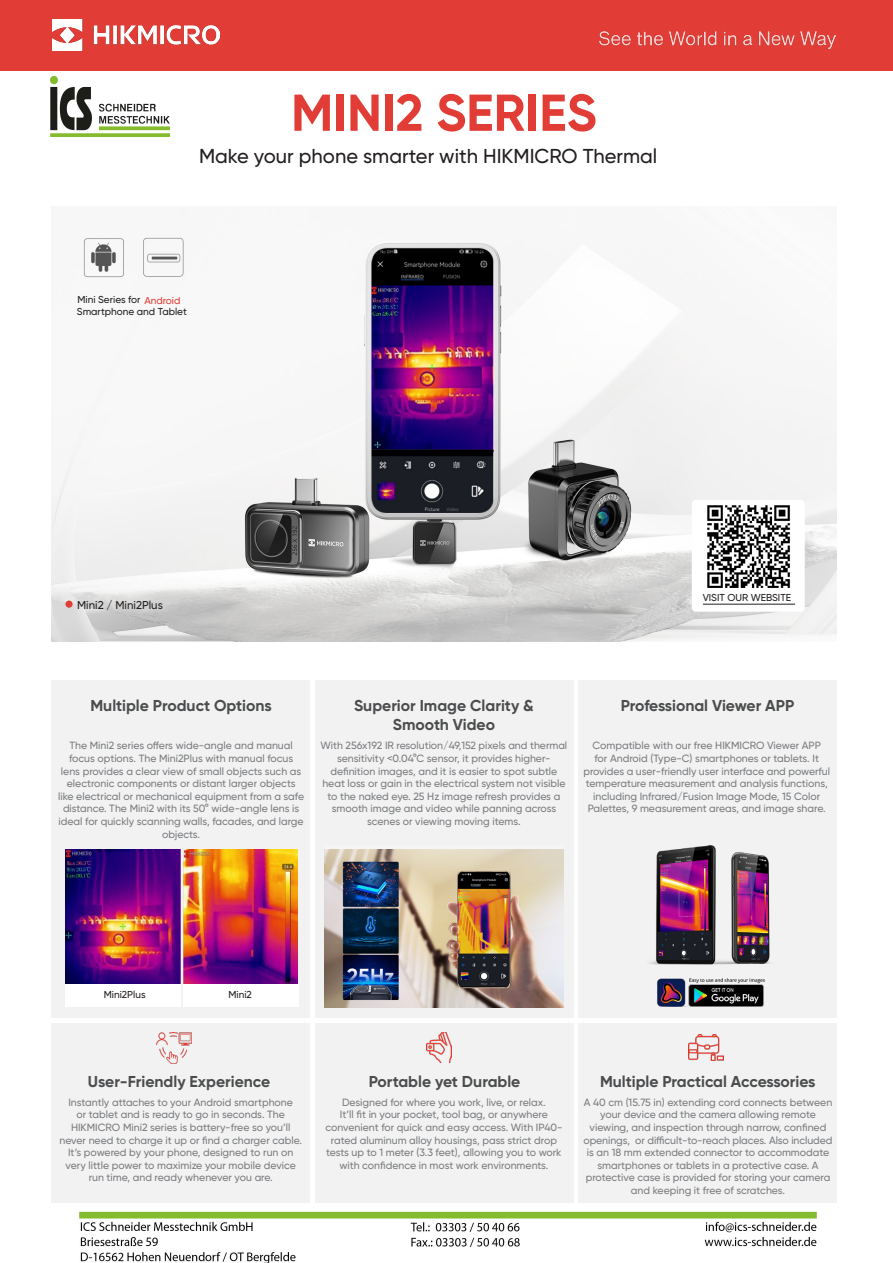
<style>
.page{position:relative;width:893px;height:1263px;background:#fff}
.page>*{position:absolute;margin:0;border:0;box-sizing:border-box;transform-origin:0 0}
.t1{font:700 51.75px "Gilroy";color:#e13d36}
.t2{font:500 20.1px "Gilroy";color:#231f20}
.t3{font:700 15.75px "Gilroy";color:#4b4c4d}
.t4{font:500 11.4px "Gilroy";color:#231f20}
.t5{font:500 10.5px/12.6px "Gilroy";color:#7a7c7f;text-align:center}
.t6{font:500 10.05px "Gilroy";color:#231f20}
.s1{color:#e13d36}
</style>
<div class="page">
<div style="left:0;top:0;width:893px;height:70px;background:#e13d36"></div>
<img style="left:52px;top:19px;width:168px;height:32px">
<img style="left:600px;top:32px;width:236px;height:17px">
<div style="left:52px;top:680px;width:258px;height:338px;background:#f2f2f2"></div>
<div style="left:52px;top:1023px;width:258px;height:179px;background:#f2f2f2"></div>
<div style="left:315px;top:680px;width:258px;height:338px;background:#f2f2f2"></div>
<div style="left:315px;top:1023px;width:258px;height:179px;background:#f2f2f2"></div>
<div style="left:578px;top:680px;width:258px;height:338px;background:#f2f2f2"></div>
<div style="left:578px;top:1023px;width:258px;height:179px;background:#f2f2f2"></div>
<img style="left:52px;top:237px;width:784px;height:405px">
<div style="left:692px;top:500px;width:113px;height:112px;background:#fff;border-radius:4px"></div>
<img style="left:707px;top:505px;width:83px;height:83px">
<hr style="left:703px;top:604px;width:92px;height:1px;background:#231f20">
<div style="left:65px;top:600px;width:8px;height:8px;background:#e13d36;border-radius:50%"></div>
<img style="left:65px;top:850px;width:233px;height:150px">
<div style="left:65px;top:984px;width:116px;height:23px;background:#fff"></div>
<div style="left:183px;top:984px;width:115px;height:23px;background:#fff"></div>
<div style="left:325px;top:846px;width:238px;height:161px;background:linear-gradient(to right,#f5f5f5,#f5f5f5)"></div>
<img style="left:325px;top:850px;width:238px;height:157px">
<img style="left:645px;top:845px;width:127px;height:161px">
<img style="left:157px;top:1033px;width:34px;height:30px">
<img style="left:426px;top:1032px;width:25px;height:30px">
<img style="left:689px;top:1035px;width:34px;height:25px">
<img style="left:50px;top:77px;width:119px;height:59px">
<img style="left:78px;top:1211px;width:739px;height:52px">
<p class="t1" style="left:291px;top:80px;width:307px">MINI2 SERIES</p>
<p class="t2" style="left:199px;top:144px;width:460px">Make your phone smarter with HIKMICRO Thermal</p>
<p class="t6" style="left:77px;top:294px;width:105px">Mini Series for <span class="s1">Android</span></p>
<p class="t6" style="left:77px;top:305px;width:111px">Smartphone and Tablet</p>
<p class="t4" style="left:77px;top:598px;width:87px">Mini2 / Mini2Plus</p>
<p class="t6" style="left:703px;top:592px;width:90px">VISIT OUR WEBSITE</p>
<p class="t3" style="left:90px;top:696px;width:183px">Multiple Product Options</p>
<p class="t3" style="left:354px;top:696px;width:181px">Superior Image Clarity &amp;</p>
<p class="t3" style="left:393px;top:715px;width:104px">Smooth Video</p>
<p class="t3" style="left:621px;top:696px;width:175px">Professional Viewer APP</p>
<p class="t5" style="left:58px;top:739px;width:248px">The Mini2 series offers wide-angle and manual focus options. The Mini2Plus with manual focus<br>lens provides a clear view of small objects such as electronic components or distant larger objects like electrical or mechanical equipment from a safe distance. The Mini2 with its 50° wide-angle lens is ideal for quickly scanning walls, facades, and large objects.</p>
<p class="t5" style="left:321px;top:739px;width:248px">With 256x192 IR resolution/49,152 pixels and thermal sensitivity &lt;0.04°C sensor, it provides higher&shy;definition images, and it is easier to spot subtle heat loss or gain in the electrical system not visible to the naked eye. 25 Hz image refresh provides a smooth image and video while panning across scenes or viewing moving items.</p>
<p class="t5" style="left:583px;top:739px;width:248px">Compatible with our free HIKMICRO Viewer APP<br>for Android (Type-C) smartphones or tablets. It provides a user-friendly user interface and powerful temperature measurement and analysis functions, including Infrared/Fusion Image Mode, 15 Color Palettes, 9 measurement areas, and image share.</p>
<p class="t6" style="left:104px;top:988px;width:43px">Mini2Plus</p>
<p class="t6" style="left:228px;top:988px;width:25px">Mini2</p>
<p class="t3" style="left:88px;top:1072px;width:184px">User-Friendly Experience</p>
<p class="t3" style="left:369px;top:1072px;width:153px">Portable yet Durable</p>
<p class="t3" style="left:600px;top:1072px;width:217px">Multiple Practical Accessories</p>
<p class="t5" style="left:59px;top:1096px;width:244px">Instantly attaches to your Android smartphone<br>or tablet and is ready to go in seconds. The HIKMICRO Mini2 series is battery-free so you’ll never need to charge it up or find a charger cable.<br>It’s powered by your phone, designed to run on very little power to maximize your mobile device run time, and ready whenever you are.</p>
<p class="t5" style="left:342px;top:1096px;width:205px">Designed for where you work, live, or relax.</p>
<p class="t5" style="left:583px;top:1096px;width:251px">A 40 cm (15.75 in) extending cord connects between your device and the camera allowing remote viewing, and inspection through narrow, confined openings, or difficult-to-reach places. Also included is an 18 mm extended connector to accommodate smartphones or tablets in a protective case. A protective case is provided for storing your camera and keeping it free of scratches.</p>
<p class="t5" style="left:325px;top:1108px;width:239px">It’ll fit in your pocket, tool bag, or anywhere convenient for quick and easy access. With IP40- rated aluminum alloy housings, pass strict drop tests up to 1 meter (3.3 feet), allowing you to work with confidence in most work environments.</p>
</div>
